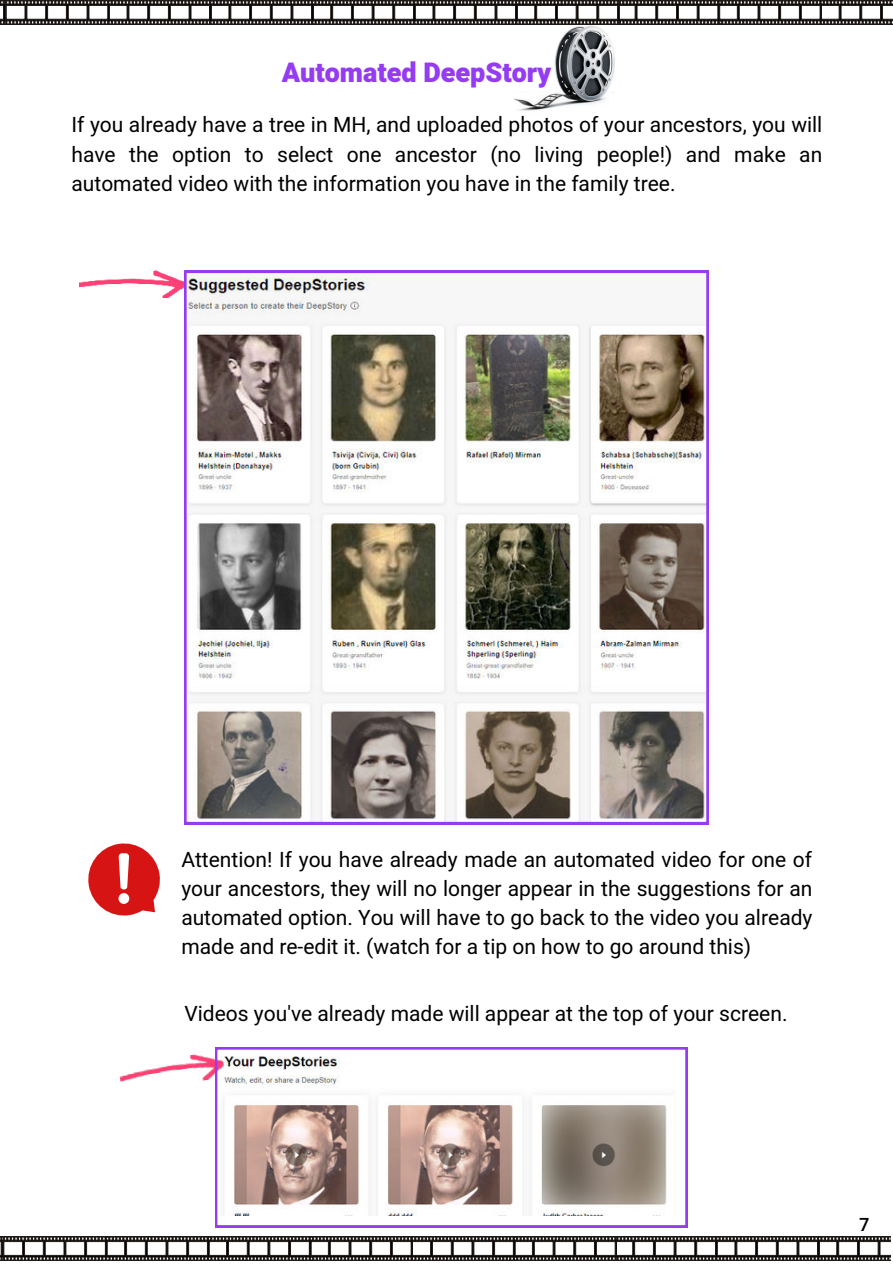
<style>
.page{position:relative;width:893px;height:1264px;background:#fff}
.page>*{position:absolute;margin:0;border:0;box-sizing:border-box;transform-origin:0 0}
.t1{font:900 27px "Heebo";color:#953cf3}
.t2{font:21px/29.2px "Heebo";color:#000;text-align:justify}
.t3{font:500 18.15px "Heebo";color:#000}
</style>
<div class="page">
<svg style="left:88px;top:843px;width:72px;height:73px"></svg>
<div style="left:118px;top:893px;width:11px;height:10px;background:#fff;border-radius:50%"></div>
<img style="left:514px;top:25px;width:100px;height:86px">
<svg style="left:0;top:0;width:892px;height:25px"></svg>
<svg style="left:0;top:1236px;width:890px;height:24px"></svg>
<img style="left:80px;top:271px;width:104px;height:27px">
<img style="left:184px;top:271px;width:524px;height:553px">
<img style="left:119px;top:1054px;width:96px;height:28px">
<svg style="left:215px;top:1047px;width:472px;height:180px"></svg>
<p class="t1" style="left:281px;top:54px;width:271px">Automated DeepStory</p>
<p class="t2" style="left:71px;top:110px;width:752px">If you already have a tree in MH, and uploaded photos of your ancestors, you will have the option to select one ancestor (no living people!) and make an automated video with the information you have in the family tree.</p>
<p class="t2" style="left:181px;top:844px;width:632px">Attention! If you have already made an automated video for one of your ancestors, they will no longer appear in the suggestions for an automated option. You will have to go back to the video you already made and re-edit it. (watch for a tip on how to go around this)</p>
<p class="t2" style="left:184px;top:999px;width:604px">Videos you've already made will appear at the top of your screen.</p>
<p class="t3" style="left:859px;top:1212px;width:12px">7</p>
</div>
